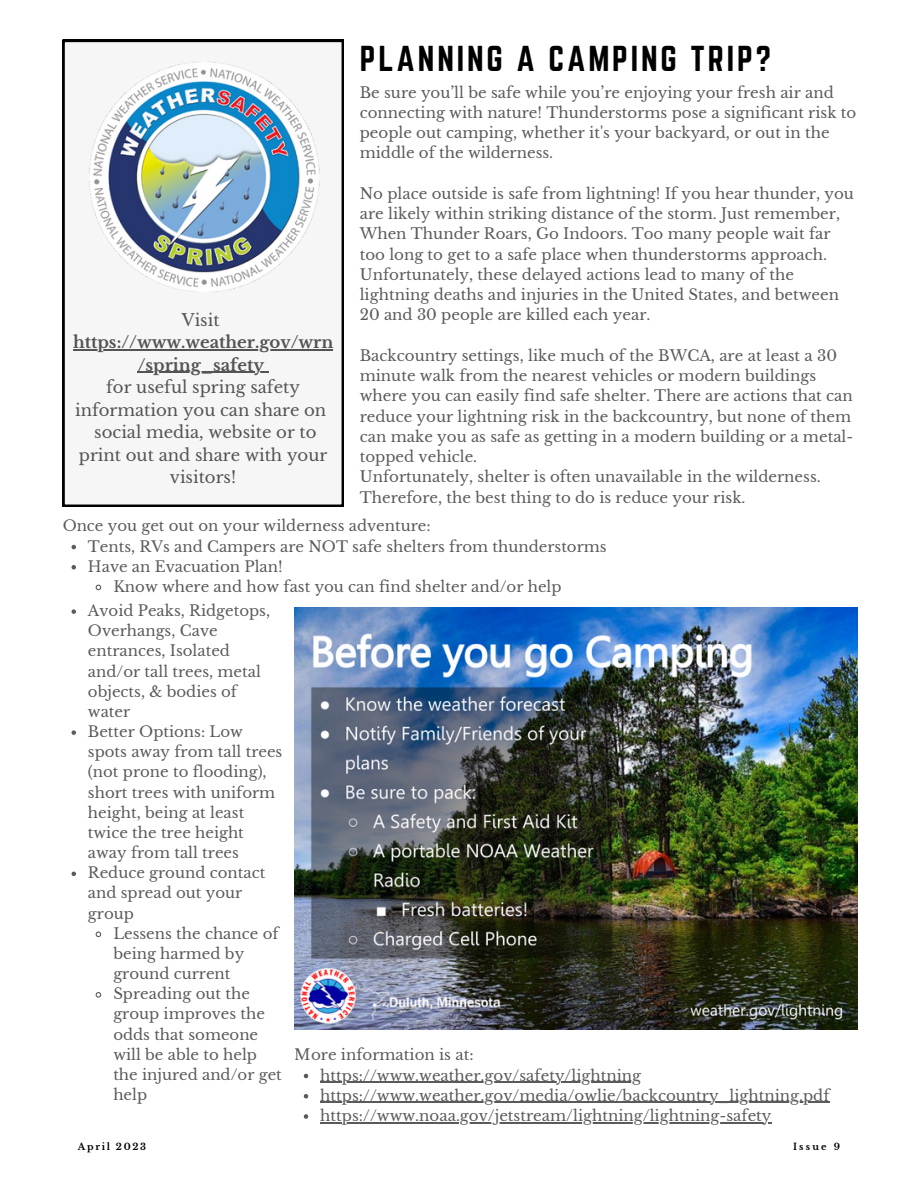
<style>
.page{position:relative;width:918px;height:1188px;background:#fff}
.page>*{position:absolute;margin:0;border:0;box-sizing:border-box;transform-origin:0 0}
.t1{font:31.5px "Norwester";letter-spacing:.09em;color:#000}
.t2{font:16.5px/22.5px "Libre Baskerville";color:#545454;text-align:center}
.t3{font:700 16.5px/22.5px "Libre Baskerville";color:#545454;text-align:center}
.t4{font:15px/20.1px "Libre Baskerville";color:#000}
.t5{font:700 9.3px "Libre Baskerville";letter-spacing:.18em;color:#000}
</style>
<div class="page">
<div style="left:63px;top:40px;width:281px;height:467px;background:#f6f6f6"></div>
<img style="left:87px;top:59px;width:237px;height:237px;border-radius:15px">
<img style="left:295px;top:608px;width:562px;height:421px">
<hr style="left:73px;top:349px;width:260px;height:1px;background:#545454">
<hr style="left:138px;top:372px;width:126px;height:1px;background:#545454">
<svg style="left:304px;top:1074px;width:4px;height:4px"></svg>
<hr style="left:320px;top:1082px;width:321px;height:1px;background:#000">
<svg style="left:304px;top:1094px;width:4px;height:5px"></svg>
<hr style="left:320px;top:1102px;width:510px;height:1px;background:#000">
<svg style="left:304px;top:1114px;width:4px;height:5px"></svg>
<hr style="left:320px;top:1122px;width:452px;height:1px;background:#000">
<svg style="left:72px;top:609px;width:4px;height:5px"></svg>
<svg style="left:72px;top:730px;width:4px;height:5px"></svg>
<svg style="left:72px;top:872px;width:4px;height:4px"></svg>
<svg style="left:95px;top:931px;width:7px;height:7px"></svg>
<svg style="left:95px;top:992px;width:7px;height:6px"></svg>
<svg style="left:72px;top:545px;width:4px;height:4px"></svg>
<svg style="left:72px;top:565px;width:4px;height:5px"></svg>
<svg style="left:95px;top:584px;width:7px;height:7px"></svg>
<p class="t2" style="left:182px;top:309px;width:39px">Visit</p>
<p class="t3" style="left:73px;top:331px;width:262px">https://www.weather.gov/wrn /spring_safety</p>
<p class="t2" style="left:75px;top:376px;width:254px">for useful spring safety information you can share on social media, website or to print out and share with your visitors!</p>
<h1 class="t1" style="left:360px;top:39px;width:413px">PLANNING A CAMPING TRIP?</h1>
<p class="t4" style="left:360px;top:82px;width:498px">Be sure you’ll be safe while you’re enjoying your fresh air and connecting with nature! Thunderstorms pose a significant risk to people out camping, whether it's your backyard, or out in the middle of the wilderness.</p>
<p class="t4" style="left:360px;top:184px;width:496px">No place outside is safe from lightning! If you hear thunder, you are likely within striking distance of the storm. Just remember, When Thunder Roars, Go Indoors. Too many people wait far too long to get to a safe place when thunderstorms approach.<br>Unfortunately, these delayed actions lead to many of the lightning deaths and injuries in the United States, and between 20 and 30 people are killed each year.</p>
<p class="t4" style="left:360px;top:346px;width:495px">Backcountry settings, like much of the BWCA, are at least a 30 minute walk from the nearest vehicles or modern buildings where you can easily find safe shelter. There are actions that can reduce your lightning risk in the backcountry, but none of them can make you as safe as getting in a modern building or a metal&shy;topped vehicle.<br>Unfortunately, shelter is often unavailable in the wilderness.<br>Therefore, the best thing to do is reduce your risk.</p>
<p class="t4" style="left:63px;top:516px;width:370px">Once you get out on your wilderness adventure:</p>
<p class="t4" style="left:88px;top:536px;width:520px">Tents, RVs and Campers are NOT safe shelters from thunderstorms</p>
<p class="t4" style="left:88px;top:556px;width:196px">Have an Evacuation Plan!</p>
<p class="t4" style="left:113px;top:577px;width:450px">Know where and how fast you can find shelter and/or help</p>
<p class="t4" style="left:88px;top:601px;width:196px">Avoid Peaks, Ridgetops,<br>Overhangs, Cave entrances, Isolated and/or tall trees, metal objects, &amp; bodies of water<br>Better Options: Low spots away from tall trees (not prone to flooding), short trees with uniform height, being at least twice the tree height away from tall trees<br>Reduce ground contact and spread out your group</p>
<p class="t4" style="left:113px;top:924px;width:170px">Lessens the chance of being harmed by ground current<br>Spreading out the group improves the odds that someone will be able to help the injured and/or get help</p>
<p class="t4" style="left:295px;top:1045px;width:180px">More information is at:</p>
<p class="t4" style="left:320px;top:1065px;width:511px">https://www.weather.gov/safety/lightning https://www.weather.gov/media/owlie/backcountry_lightning.pdf https://www.noaa.gov/jetstream/lightning/lightning-safety</p>
<p class="t5" style="left:78px;top:1141px;width:70px">April 2023</p>
<p class="t5" style="left:793px;top:1141px;width:48px">Issue 9</p>
</div>
